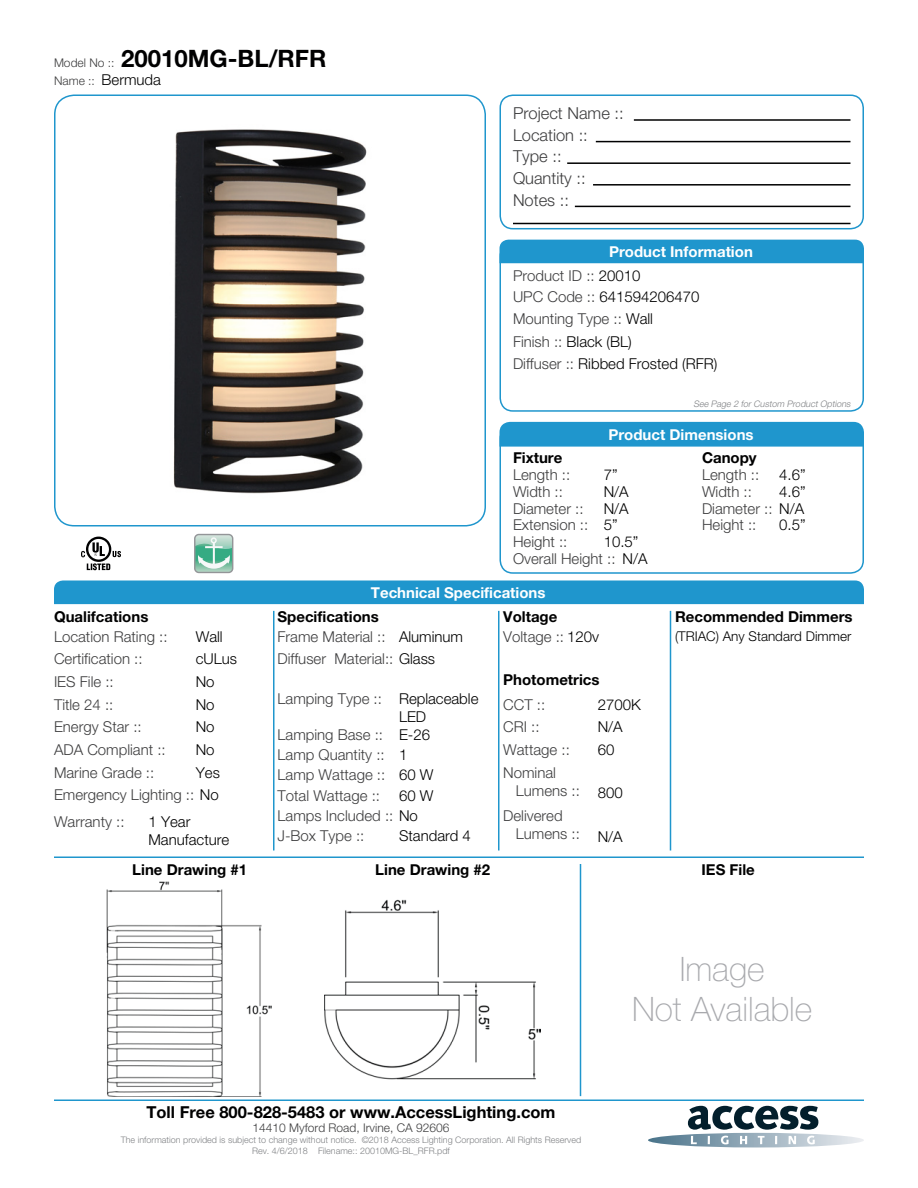
<style>
.page{position:relative;width:918px;height:1188px;background:#fff}
.page>*{position:absolute;margin:0;border:0;box-sizing:border-box;transform-origin:0 0}
.t1{font:100 33.75px/40.5px "Helvetica Neue LT Std";color:#a8a9ad;text-align:center}
.t2{font:700 24px "Helvetica Neue LT Std";color:#000001}
.Left_Justify{font:300 16.5px "Helvetica Neue LT Std";color:#3e3e3f}
.t3{font:700 16.5px "Helvetica Neue LT Std";color:#000001}
.Left_Justify-2{font:300 15px/18px "Helvetica Neue LT Std";color:#3e3e3f}
.Left_Justify-3{font:300 15px/18px "Helvetica Neue LT Std";color:#000001}
.Left_Justify-4{font:700 15px "Helvetica Neue LT Std";color:#000001}
.t4{font:700 15px "Helvetica Neue LT Std";color:#fff}
.Left_Justify-5{font:300 13.5px "Helvetica Neue LT Std";color:#000001}
.t5{font:300 12px "Helvetica Neue LT Std";color:#3e3e3f}
.t6{font:300 9px "Helvetica Neue LT Std";color:#808285}
.Left_Justify-6{font:italic 300 9px "Helvetica Neue LT Std";color:#808285}
.s1{font-weight:300;font-size:12px;color:#3e3e3f}
.s2{font-size:12px;color:#3e3e3f}
.s3{color:#000001}
.s4{color:#3e3e3f}
</style>
<div class="page">
<img style="left:173px;top:129px;width:194px;height:365px">
<svg style="left:648px;top:1106px;width:216px;height:42px"></svg>
<div style="left:499px;top:94px;width:365px;height:135px;border:2px solid #1f96cd;border-radius:13px"></div>
<div style="left:499px;top:243px;width:365px;height:169px;border:2px solid #1f96cd;border-radius:13px"></div>
<div style="left:499px;top:425px;width:365px;height:149px;border:2px solid #1f96cd;border-radius:13px"></div>
<svg style="left:81px;top:537px;width:40px;height:33px"></svg>
<div style="left:194px;top:534px;width:39px;height:39px;border:1px solid #939598;border-radius:4px"></div>
<svg style="left:195px;top:535px;width:38px;height:37px"></svg>
<hr style="left:634px;top:119px;width:217px;height:2px;background:#000001">
<hr style="left:596px;top:141px;width:254px;height:1px;background:#000001">
<hr style="left:593px;top:184px;width:258px;height:2px;background:#000001">
<hr style="left:567px;top:162px;width:283px;height:2px;background:#000001">
<hr style="left:575px;top:206px;width:275px;height:1px;background:#000001">
<hr style="left:513px;top:223px;width:337px;height:1px;background:#000001">
<div style="left:500px;top:240px;width:364px;height:23px;background:#1f96cd"></div>
<div style="left:500px;top:422px;width:364px;height:25px;background:#1f96cd"></div>
<div style="left:54px;top:580px;width:810px;height:24px;background:#1f96cd"></div>
<hr style="left:54px;top:856px;width:810px;height:2px;background:#1f96cd">
<hr style="left:54px;top:1100px;width:810px;height:1px;background:#1f96cd">
<img style="left:106px;top:881px;width:166px;height:216px">
<img style="left:325px;top:899px;width:216px;height:181px">
<hr style="left:670px;top:611px;width:1px;height:239px;background:#1f96cd">
<hr style="left:580px;top:864px;width:1px;height:232px;background:#1f96cd">
<hr style="left:498px;top:611px;width:2px;height:239px;background:#1f96cd">
<hr style="left:273px;top:611px;width:1px;height:239px;background:#1f96cd">
<div style="left:54px;top:94px;width:432px;height:432px;border:2px solid #1f96cd;border-radius:20px"></div>
<p class="t2" style="left:54px;top:44px;width:274px"><span class="s1">Model No ::</span> 20010MG-BL/RFR</p>
<p class="Left_Justify-3" style="left:54px;top:70px;width:109px"><span class="s2">Name ::</span> Bermuda</p>
<p class="Left_Justify" style="left:513px;top:103px;width:112px">Project Name ::</p>
<p class="Left_Justify" style="left:513px;top:125px;width:76px">Location ::</p>
<p class="Left_Justify" style="left:513px;top:146px;width:50px">Type ::</p>
<p class="Left_Justify" style="left:513px;top:168px;width:74px">Quantity ::</p>
<p class="Left_Justify" style="left:513px;top:190px;width:57px">Notes ::</p>
<p class="t4" style="left:609px;top:242px;width:145px">Product Information</p>
<p class="Left_Justify-2" style="left:513px;top:266px;width:129px">Product ID :: <span class="s3">20010</span></p>
<p class="Left_Justify-3" style="left:513px;top:288px;width:188px"><span class="s4">UPC Code ::</span> 641594206470</p>
<p class="Left_Justify-2" style="left:513px;top:309px;width:142px">Mounting Type :: <span class="s3">Wall</span></p>
<p class="Left_Justify-3" style="left:513px;top:333px;width:120px"><span class="s4">Finish ::</span> Black (BL)</p>
<p class="Left_Justify-3" style="left:513px;top:354px;width:206px"><span class="s4">Diffuser ::</span> Ribbed Frosted (RFR)</p>
<p class="Left_Justify-6" style="left:693px;top:399px;width:160px">See Page 2 for Custom Product Options</p>
<p class="t4" style="left:608px;top:425px;width:147px">Product Dimensions</p>
<p class="Left_Justify-4" style="left:513px;top:448px;width:51px">Fixture</p>
<p class="Left_Justify-4" style="left:702px;top:448px;width:56px">Canopy</p>
<p class="Left_Justify-2" style="left:513px;top:465px;width:59px">Length ::</p>
<p class="Left_Justify-3" style="left:604px;top:465px;width:15px">7”</p>
<p class="Left_Justify-2" style="left:702px;top:465px;width:59px">Length ::</p>
<p class="Left_Justify-3" style="left:779px;top:465px;width:28px">4.6”</p>
<p class="Left_Justify-2" style="left:513px;top:482px;width:51px">Width ::</p>
<p class="Left_Justify-2" style="left:513px;top:533px;width:56px">Height ::</p>
<p class="Left_Justify-2" style="left:513px;top:499px;width:72px">Diameter ::</p>
<p class="Left_Justify-2" style="left:513px;top:516px;width:77px">Extension ::</p>
<p class="Left_Justify-3" style="left:604px;top:482px;width:27px">N/A</p>
<p class="Left_Justify-3" style="left:604px;top:533px;width:36px">10.5”</p>
<p class="Left_Justify-2" style="left:702px;top:482px;width:51px">Width ::</p>
<p class="Left_Justify-3" style="left:779px;top:482px;width:28px">4.6”</p>
<p class="Left_Justify-3" style="left:604px;top:499px;width:27px">N/A</p>
<p class="Left_Justify-2" style="left:702px;top:499px;width:104px">Diameter :: <span class="s3">N/A</span></p>
<p class="Left_Justify-3" style="left:604px;top:516px;width:15px">5”</p>
<p class="Left_Justify-3" style="left:779px;top:516px;width:28px">0.5”</p>
<p class="Left_Justify-2" style="left:702px;top:516px;width:56px">Height ::</p>
<p class="Left_Justify-2" style="left:513px;top:550px;width:104px">Overall Height ::</p>
<p class="Left_Justify-3" style="left:622px;top:550px;width:27px">N/A</p>
<p class="t4" style="left:371px;top:583px;width:176px">Technical Specifications</p>
<p class="Left_Justify-4" style="left:54px;top:607px;width:96px">Qualifcations</p>
<p class="Left_Justify-4" style="left:278px;top:607px;width:103px">Specifications</p>
<p class="Left_Justify-4" style="left:503px;top:607px;width:56px">Voltage</p>
<p class="Left_Justify-2" style="left:54px;top:627px;width:115px">Location Rating ::</p>
<p class="Left_Justify-2" style="left:278px;top:627px;width:110px">Frame Material ::</p>
<p class="Left_Justify-2" style="left:503px;top:627px;width:97px">Voltage :: <span class="s3">120v</span></p>
<p class="Left_Justify-3" style="left:196px;top:627px;width:28px">Wall</p>
<p class="Left_Justify-3" style="left:399px;top:627px;width:66px">Aluminum</p>
<p class="Left_Justify-2" style="left:54px;top:650px;width:90px">Certification ::</p>
<p class="Left_Justify-2" style="left:54px;top:695px;width:61px">Title 24 ::</p>
<p class="Left_Justify-3" style="left:196px;top:650px;width:43px">cULus</p>
<p class="Left_Justify-3" style="left:196px;top:673px;width:20px">No</p>
<p class="Left_Justify-3" style="left:196px;top:695px;width:20px">No</p>
<p class="Left_Justify-3" style="left:196px;top:718px;width:20px">No</p>
<p class="Left_Justify-3" style="left:196px;top:740px;width:20px">No</p>
<p class="Left_Justify-3" style="left:196px;top:763px;width:26px">Yes</p>
<p class="Left_Justify-2" style="left:54px;top:673px;width:61px">IES File ::</p>
<p class="Left_Justify-2" style="left:54px;top:718px;width:89px">Energy Star ::</p>
<p class="Left_Justify-2" style="left:54px;top:740px;width:113px">ADA Compliant ::</p>
<p class="Left_Justify-2" style="left:54px;top:763px;width:102px">Marine Grade ::</p>
<p class="Left_Justify-2" style="left:54px;top:786px;width:166px">Emergency Lighting :: <span class="s3">No</span></p>
<p class="Left_Justify-2" style="left:54px;top:813px;width:72px">Warranty ::</p>
<p class="Left_Justify-3" style="left:148px;top:813px;width:82px">1 Year<br>Manufacture</p>
<p class="Left_Justify-2" style="left:278px;top:650px;width:159px">Diffuser Material:: <span class="s3">Glass</span></p>
<p class="Left_Justify-2" style="left:278px;top:689px;width:106px">Lamping Type ::</p>
<p class="Left_Justify-2" style="left:278px;top:725px;width:107px">Lamping Base ::</p>
<p class="Left_Justify-2" style="left:278px;top:746px;width:109px">Lamp Quantity ::</p>
<p class="Left_Justify-2" style="left:278px;top:766px;width:109px">Lamp Wattage ::</p>
<p class="Left_Justify-2" style="left:278px;top:786px;width:104px">Total Wattage ::</p>
<p class="Left_Justify-2" style="left:278px;top:806px;width:142px">Lamps Included :: <span class="s3">No</span></p>
<p class="Left_Justify-2" style="left:278px;top:826px;width:88px">J-Box Type ::</p>
<p class="Left_Justify-3" style="left:399px;top:689px;width:81px">Replaceable<br>LED</p>
<p class="Left_Justify-3" style="left:399px;top:725px;width:33px">E-26</p>
<p class="Left_Justify-3" style="left:399px;top:746px;width:10px">1</p>
<p class="Left_Justify-3" style="left:399px;top:766px;width:36px">60 W</p>
<p class="Left_Justify-3" style="left:399px;top:786px;width:36px">60 W</p>
<p class="Left_Justify-3" style="left:399px;top:826px;width:73px">Standard 4</p>
<p class="Left_Justify-4" style="left:503px;top:670px;width:98px">Photometrics</p>
<p class="Left_Justify-2" style="left:503px;top:695px;width:43px">CCT ::</p>
<p class="Left_Justify-2" style="left:503px;top:718px;width:38px">CRI ::</p>
<p class="Left_Justify-2" style="left:503px;top:740px;width:68px">Wattage ::</p>
<p class="Left_Justify-2" style="left:516px;top:763px;width:66px;text-indent:-13px">Nominal<br>Lumens ::</p>
<p class="Left_Justify-2" style="left:516px;top:806px;width:66px;text-indent:-13px">Delivered<br>Lumens ::</p>
<p class="Left_Justify-3" style="left:598px;top:695px;width:45px">2700K</p>
<p class="Left_Justify-3" style="left:598px;top:718px;width:27px">N/A</p>
<p class="Left_Justify-3" style="left:598px;top:740px;width:18px">60</p>
<p class="Left_Justify-3" style="left:598px;top:783px;width:27px">800</p>
<p class="Left_Justify-3" style="left:598px;top:827px;width:27px">N/A</p>
<p class="Left_Justify-4" style="left:675px;top:607px;width:179px">Recommended Dimmers</p>
<p class="Left_Justify-5" style="left:675px;top:628px;width:178px">(TRIAC) Any Standard Dimmer</p>
<p class="Left_Justify-4" style="left:132px;top:860px;width:116px">Line Drawing #1</p>
<p class="Left_Justify-4" style="left:375px;top:860px;width:116px">Line Drawing #2</p>
<p class="Left_Justify-4" style="left:702px;top:860px;width:55px">IES File</p>
<p class="t3" style="left:146px;top:1101px;width:411px">Toll Free 800-828-5483 or www.AccessLighting.com</p>
<p class="t5" style="left:253px;top:1120px;width:198px">14410 Myford Road, Irvine, CA 92606</p>
<p class="t6" style="left:121px;top:1134px;width:462px">The information provided is subject to change without notice. ©2018 Access Lighting Corporation. All Rights Reserved</p>
<p class="t6" style="left:252px;top:1145px;width:199px">Rev. 4/6/2018 Filename:: 20010MG-BL_RFR.pdf</p>
<p class="t1" style="left:632px;top:948px;width:182px">Image<br>Not Available</p>
</div>
